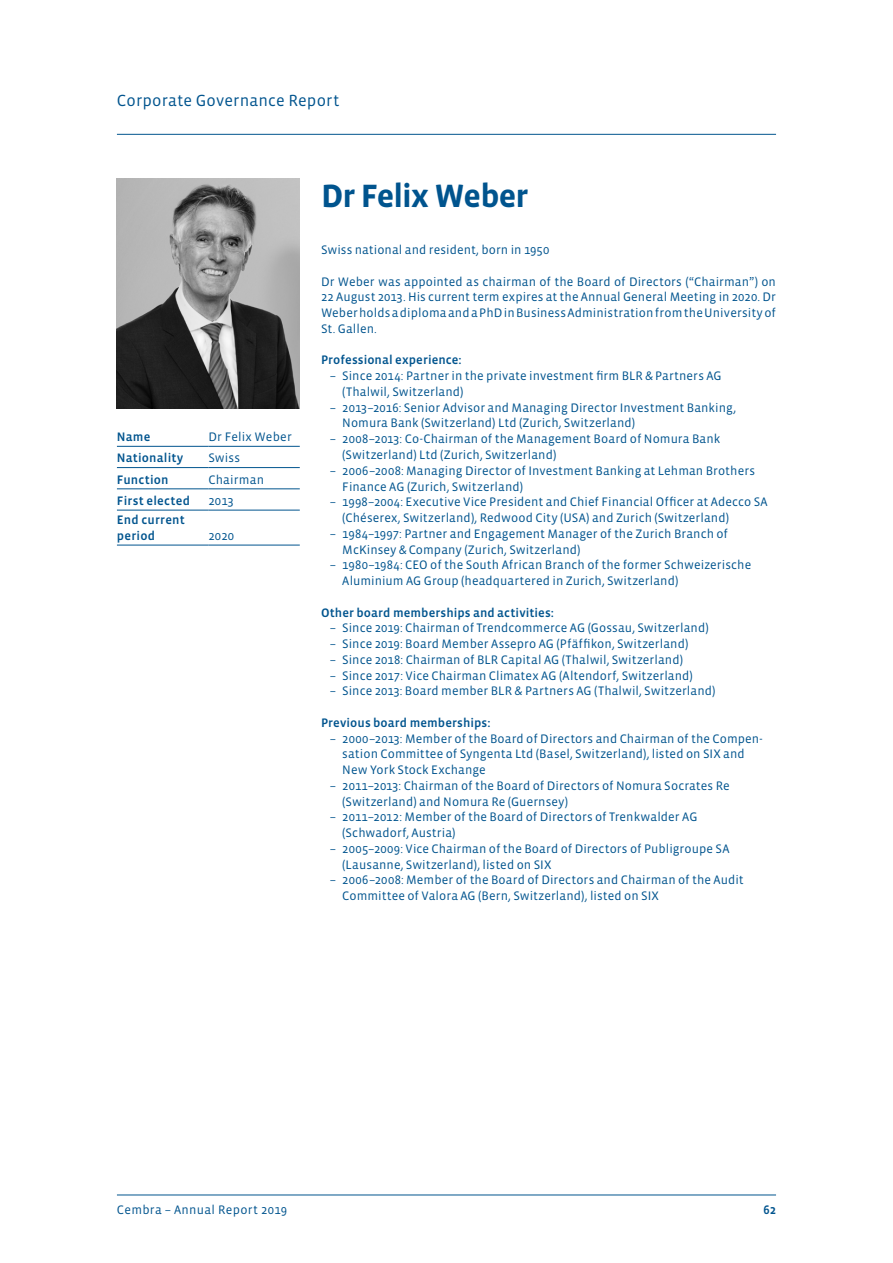
<style>
.page{position:relative;width:893px;height:1263px;background:#fff}
.page>*{position:absolute;margin:0;border:0;box-sizing:border-box;transform-origin:0 0}
.t1{font:700 33px "Vista Sans OT";letter-spacing:-.025em;color:#00548e}
.t2{font:16.5px "Vista Sans OT";letter-spacing:.01em;color:#00548e}
.t3{font:12.6px/15.8px "Vista Sans OT";letter-spacing:.01em;color:#00548e}
.t4{font:500 12.6px/15.8px "Vista Sans OT";letter-spacing:.01em;color:#00548e}
</style>
<div class="page">
<hr style="left:117px;top:1195px;width:659px;height:1px;background:#00548e">
<hr style="left:117px;top:134px;width:659px;height:1px;background:#00548e">
<hr style="left:117px;top:446px;width:91px;height:1px;background:#00548e">
<hr style="left:208px;top:446px;width:92px;height:1px;background:#00548e">
<hr style="left:117px;top:467px;width:91px;height:1px;background:#00548e">
<hr style="left:208px;top:467px;width:92px;height:1px;background:#00548e">
<hr style="left:117px;top:489px;width:91px;height:1px;background:#00548e">
<hr style="left:208px;top:489px;width:92px;height:1px;background:#00548e">
<hr style="left:117px;top:510px;width:91px;height:1px;background:#00548e">
<hr style="left:208px;top:510px;width:92px;height:1px;background:#00548e">
<hr style="left:117px;top:545px;width:91px;height:1px;background:#00548e">
<hr style="left:208px;top:545px;width:92px;height:1px;background:#00548e">
<img style="left:117px;top:179px;width:183px;height:229px">
<h2 class="t2" style="left:117px;top:92px;width:224px">Corporate Governance Report</h2>
<p class="t4" style="left:117px;top:429px;width:35px">Name</p>
<p class="t3" style="left:208px;top:429px;width:85px">Dr Felix Weber</p>
<p class="t4" style="left:117px;top:450px;width:68px">Nationality</p>
<p class="t3" style="left:208px;top:450px;width:33px">Swiss</p>
<p class="t4" style="left:117px;top:472px;width:53px">Function</p>
<p class="t3" style="left:208px;top:472px;width:57px">Chairman</p>
<p class="t4" style="left:117px;top:493px;width:75px">First elected</p>
<p class="t3" style="left:208px;top:493px;width:27px">2013</p>
<p class="t4" style="left:117px;top:512px;width:69px">End current period</p>
<p class="t3" style="left:208px;top:528px;width:27px">2020</p>
<h1 class="t1" style="left:321px;top:179px;width:209px">Dr Felix Weber</h1>
<p class="t3" style="left:321px;top:242px;width:230px">Swiss national and resident, born in 1950</p>
<p class="t3" style="left:321px;top:274px;width:457px;text-align:justify">Dr Weber was appointed as chairman of the Board of Directors (“Chairman”) on 22 August 2013. His current term expires at the Annual General Meeting in 2020. Dr Weber holds a diploma and a PhD in Business Administration from the University of St. Gallen.</p>
<p class="t4" style="left:321px;top:353px;width:142px">Professional experience:</p>
<p class="t3" style="left:342px;top:368px;width:381px;text-indent:-12px">– Since 2014: Partner in the private investment firm BLR&amp;Partners AG (Thalwil, Switzerland)</p>
<p class="t3" style="left:342px;top:400px;width:395px;text-indent:-12px">– 2013–2016: Senior Advisor and Managing Director Investment Banking,<br>Nomura Bank (Switzerland) Ltd (Zurich, Switzerland)</p>
<p class="t3" style="left:342px;top:431px;width:379px;text-indent:-12px">– 2008–2013: Co-Chairman of the Management Board of Nomura Bank (Switzerland) Ltd (Zurich, Switzerland)</p>
<p class="t3" style="left:342px;top:463px;width:414px;text-indent:-12px">– 2006–2008: Managing Director of Investment Banking at Lehman Brothers<br>Finance AG (Zurich, Switzerland)</p>
<p class="t3" style="left:342px;top:494px;width:427px;text-indent:-12px">– 1998–2004: Executive Vice President and Chief Financial Officer at Adecco SA (Chéserex, Switzerland), Redwood City (USA) and Zurich (Switzerland)</p>
<p class="t3" style="left:342px;top:526px;width:387px;text-indent:-12px">– 1984–1997: Partner and Engagement Manager of the Zurich Branch of<br>McKinsey&amp;Company (Zurich, Switzerland)</p>
<p class="t3" style="left:342px;top:557px;width:410px;text-indent:-12px">– 1980–1984: CEO of the South African Branch of the former Schweizerische<br>Aluminium AG Group (headquartered in Zurich, Switzerland)</p>
<p class="t4" style="left:321px;top:605px;width:235px">Other board memberships and activities:</p>
<p class="t3" style="left:330px;top:620px;width:380px">– Since 2019: Chairman of Trendcommerce AG (Gossau, Switzerland)</p>
<p class="t3" style="left:330px;top:636px;width:360px">– Since 2019: Board Member Assepro AG (Pfäffikon, Switzerland)</p>
<p class="t3" style="left:330px;top:652px;width:355px">– Since 2018: Chairman of BLR Capital AG (Thalwil, Switzerland)</p>
<p class="t3" style="left:330px;top:668px;width:365px">– Since 2017: Vice Chairman Climatex AG (Altendorf, Switzerland)</p>
<p class="t3" style="left:330px;top:683px;width:387px">– Since 2013: Board member BLR &amp; Partners AG (Thalwil, Switzerland)</p>
<p class="t4" style="left:321px;top:715px;width:171px">Previous board memberships:</p>
<p class="t3" style="left:342px;top:731px;width:421px;text-indent:-12px">– 2000–2013: Member of the Board of Directors and Chairman of the Compen&shy;sation Committee of Syngenta Ltd (Basel, Switzerland), listed on SIX and<br>New York Stock Exchange</p>
<p class="t3" style="left:342px;top:778px;width:389px;text-indent:-12px">– 2011–2013: Chairman of the Board of Directors of Nomura Socrates Re (Switzerland) and Nomura Re (Guernsey)</p>
<p class="t3" style="left:342px;top:809px;width:357px;text-indent:-12px">– 2011–2012: Member of the Board of Directors of Trenkwalder AG (Schwadorf, Austria)</p>
<p class="t3" style="left:342px;top:841px;width:389px;text-indent:-12px">– 2005–2009: Vice Chairman of the Board of Directors of Publigroupe SA (Lausanne, Switzerland), listed on SIX</p>
<p class="t3" style="left:342px;top:872px;width:403px;text-indent:-12px">– 2006–2008: Member of the Board of Directors and Chairman of the Audit<br>Committee of Valora AG (Bern, Switzerland), listed on SIX</p>
<p class="t3" style="left:117px;top:1202px;width:172px">Cembra – Annual Report 2019</p>
<p class="t4" style="left:763px;top:1202px;width:14px">62</p>
</div>
